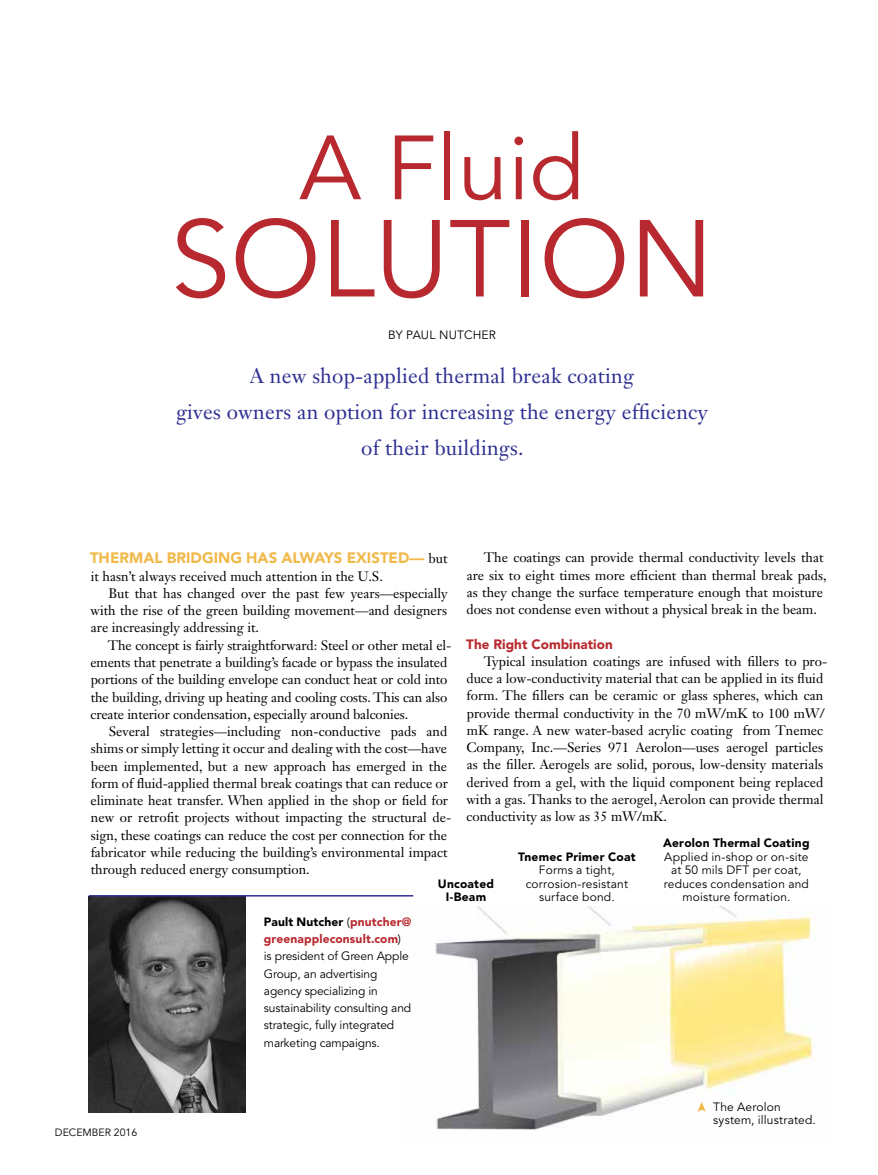
<style>
.page{position:relative;width:878px;height:1175px;background:#fff}
.page>*{position:absolute;margin:0;border:0;box-sizing:border-box;transform-origin:0 0}
.t1{font:108px "Avenir LT Std";color:#b8292f}
.t2{font:90px "Avenir LT Std";color:#b8292f}
.t3{font:21px/36px "Janson Text LT Std";letter-spacing:.01em;color:#2e3092;text-align:center}
.t4{font:900 15px "Avenir LT Std";color:#f1b94a}
.t5{font:13.5px/17.2px "Janson Text LT Std";color:#000}
.t6{font:900 13.5px "Avenir LT Std";color:#b8292f}
.t7{font:12px/17.2px "Avenir LT Std";letter-spacing:.005em;color:#000;text-align:center}
.t8{font:900 12px/13.5px "Avenir LT Std";letter-spacing:.02em;color:#000;text-align:center}
.t9{font:10.5px "Avenir LT Std";color:#000}
.s1{font-family:"Janson Text LT Std";font-weight:400;font-size:13.5px;color:#000}
.s2{font-weight:900}
.s3{font-weight:900;color:#b8292f}
</style>
<div class="page">
<img style="left:89px;top:896px;width:156px;height:216px">
<hr style="left:89px;top:895px;width:324px;height:1px;background:#2e3092">
<img style="left:435px;top:906px;width:381px;height:224px">
<svg style="left:697px;top:1101px;width:8px;height:11px"></svg>
<h2 class="t2" style="left:299px;top:116px;width:287px">A Fluid</h2>
<h1 class="t1" style="left:170px;top:197px;width:544px">SOLUTION</h1>
<p class="t7" style="left:388px;top:327px;width:109px">BY PAUL NUTCHER</p>
<h3 class="t3" style="left:176px;top:357px;width:533px">A new shop-applied thermal break coating<br>gives owners an option for increasing the energy efficiency of their buildings.</h3>
<p class="t5" style="left:466px;top:549px;width:362px;text-indent:17px">The coatings can provide thermal conductivity levels that are six to eight times more efficient than thermal break pads, as they change the surface temperature enough that moisture does not condense even without a physical break in the beam.</p>
<p class="t6" style="left:466px;top:635px;width:148px">The Right Combination</p>
<p class="t5" style="left:466px;top:652px;width:362px;text-indent:17px">Typical insulation coatings are infused with fillers to pro&shy;duce a low-conductivity material that can be applied in its fluid form. The fillers can be ceramic or glass spheres, which can provide thermal conductivity in the 70 mW/mK to 100 mW/ mK range. A new water-based acrylic coating from Tnemec Company, Inc.—Series 971 Aerolon—uses aerogel particles as the filler. Aerogels are solid, porous, low-density materials derived from a gel, with the liquid component being replaced with a gas. Thanks to the aerogel, Aerolon can provide thermal conductivity as low as 35 mW/mK.</p>
<p class="t4" style="left:90px;top:549px;width:359px">THERMAL BRIDGING HAS ALWAYS EXISTED— <span class="s1">but</span></p>
<p class="t5" style="left:91px;top:567px;width:293px">it hasn’t always received much attention in the U.S.</p>
<p class="t5" style="left:108px;top:584px;width:341px">But that has changed over the past few years—especially</p>
<p class="t5" style="left:90px;top:602px;width:358px">with the rise of the green building movement—and designers</p>
<p class="t5" style="left:91px;top:619px;width:170px">are increasingly addressing it.</p>
<p class="t5" style="left:108px;top:636px;width:345px">The concept is fairly straightforward: Steel or other metal el-</p>
<p class="t5" style="left:90px;top:653px;width:358px">ements that penetrate a building’s facade or bypass the insulated</p>
<p class="t5" style="left:91px;top:671px;width:358px">portions of the building envelope can conduct heat or cold into</p>
<p class="t5" style="left:91px;top:688px;width:358px">the building, driving up heating and cooling costs. This can also</p>
<p class="t5" style="left:91px;top:705px;width:319px">create interior condensation, especially around balconies.</p>
<p class="t5" style="left:109px;top:722px;width:340px">Several strategies—including non-conductive pads and</p>
<p class="t5" style="left:91px;top:740px;width:358px">shims or simply letting it occur and dealing with the cost—have</p>
<p class="t5" style="left:91px;top:757px;width:358px">been implemented, but a new approach has emerged in the</p>
<p class="t5" style="left:91px;top:774px;width:359px">form of fluid-applied thermal break coatings that can reduce or</p>
<p class="t5" style="left:90px;top:791px;width:359px">eliminate heat transfer. When applied in the shop or field for</p>
<p class="t5" style="left:91px;top:809px;width:362px">new or retrofit projects without impacting the structural de-</p>
<p class="t5" style="left:91px;top:826px;width:358px">sign, these coatings can reduce the cost per connection for the</p>
<p class="t5" style="left:91px;top:843px;width:358px">fabricator while reducing the building’s environmental impact</p>
<p class="t5" style="left:91px;top:860px;width:220px">through reduced energy consumption.</p>
<p class="t8" style="left:663px;top:836px;width:148px">Aerolon Thermal Coating</p>
<p class="t7" style="left:663px;top:850px;width:147px;line-height:13.5px">Applied in-shop or on-site at 50 mils DFT per coat, reduces condensation and moisture formation.</p>
<p class="t8" style="left:518px;top:850px;width:119px">Tnemec Primer Coat</p>
<p class="t7" style="left:525px;top:864px;width:104px;line-height:13.5px">Forms a tight, corrosion-resistant surface bond.</p>
<p class="t8" style="left:438px;top:877px;width:58px">Uncoated<br>I-Beam</p>
<p class="t9" style="left:55px;top:1126px;width:84px">DECEMBER 2016</p>
<p class="t7" style="left:264px;top:913px;width:149px;text-align:left"><span class="s2">Pault Nutcher</span> (<span class="s3">pnutcher@ greenappleconsult.com</span>) is president of Green Apple<br>Group, an advertising agency specializing in sustainability consulting and strategic, fully integrated marketing campaigns.</p>
<p class="t7" style="left:713px;top:1100px;width:104px;line-height:13.5px;text-align:left">The Aerolon system, illustrated.</p>
</div>
